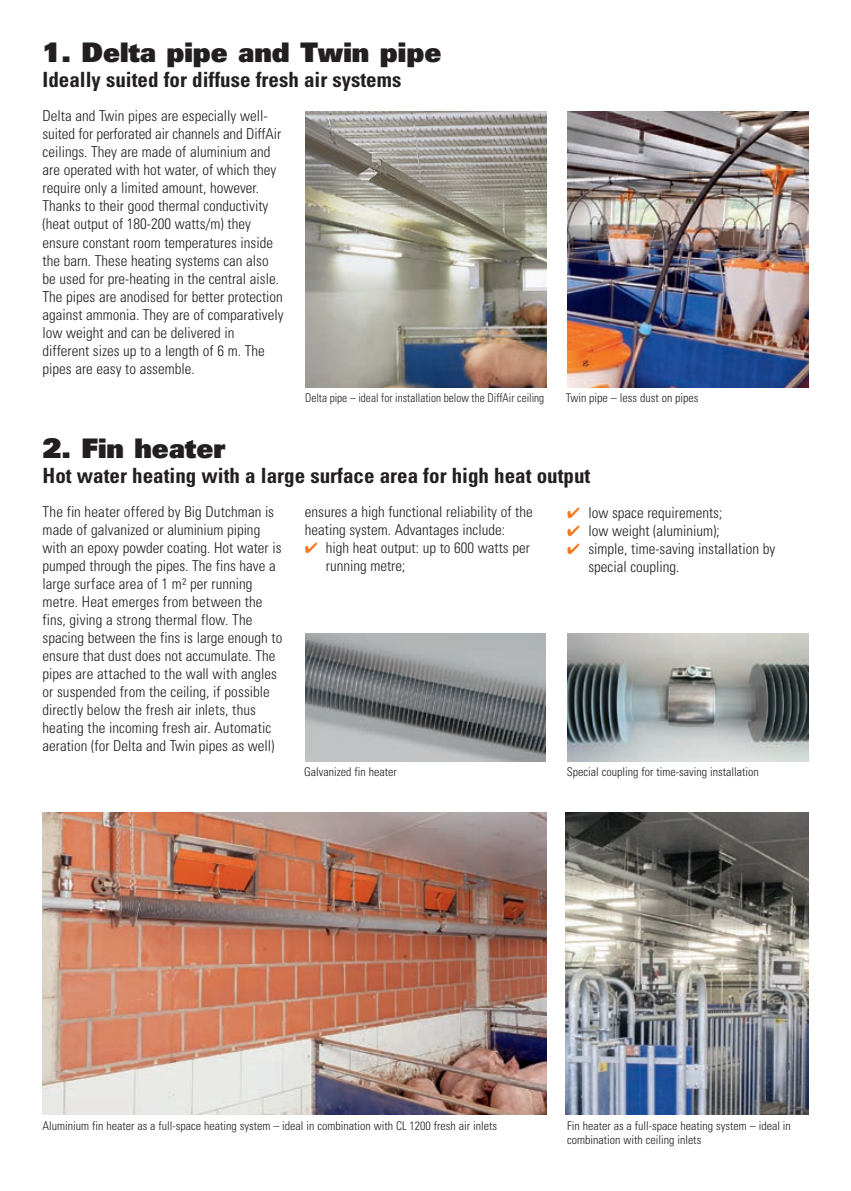
<style>
.page{position:relative;width:851px;height:1191px;background:#fff}
.page>*{position:absolute;margin:0;border:0;box-sizing:border-box;transform-origin:0 0}
.t1{font:27px "Univers LT Std X Black";color:#231f20}
.t2{font:700 condensed 21px "Univers LT Std";color:#231f20}
.t3{font:300 condensed 15px/18px "Univers LT Std";color:#231f20}
.t4{font:300 condensed 12px/14.4px "Univers LT Std";color:#231f20}
.t5{font:300 condensed 12px "Univers LT Std";color:#231f20;scale:.94 1}
.s1{color:#f47921}
</style>
<div class="page">
<img style="left:305px;top:111px;width:241px;height:277px">
<img style="left:567px;top:111px;width:241px;height:277px">
<img style="left:43px;top:812px;width:503px;height:302px">
<img style="left:566px;top:812px;width:242px;height:302px">
<img style="left:305px;top:634px;width:241px;height:127px">
<img style="left:567px;top:634px;width:240px;height:127px">
<h1 class="t1" style="left:43px;top:35px;width:400px">1. Delta pipe and Twin pipe</h1>
<h2 class="t2" style="left:43px;top:67px;width:360px">Ideally suited for diffuse fresh air systems</h2>
<p class="t3" style="left:43px;top:107px;width:242px">Delta and Twin pipes are especially well&shy;suited for perforated air channels and DiffAir ceilings. They are made of aluminium and are operated with hot water, of which they require only a limited amount, however.<br>Thanks to their good thermal conductivity (heat output of 180-200 watts/m) they ensure constant room temperatures inside the barn. These heating systems can also be used for pre-heating in the central aisle.<br>The pipes are anodised for better protection against ammonia. They are of comparatively low weight and can be delivered in different sizes up to a length of 6 m. The pipes are easy to assemble.</p>
<p class="t5" style="left:305px;top:391px;width:256px">Delta pipe – ideal for installation below the DiffAir ceiling</p>
<p class="t4" style="left:566px;top:391px;width:134px">Twin pipe – less dust on pipes</p>
<h1 class="t1" style="left:43px;top:430px;width:184px">2. Fin heater</h1>
<h2 class="t2" style="left:43px;top:462px;width:549px">Hot water heating with a large surface area for high heat output</h2>
<p class="t3" style="left:43px;top:503px;width:241px">The fin heater offered by Big Dutchman is made of galvanized or aluminium piping with an epoxy powder coating. Hot water is pumped through the pipes. The fins have a large surface area of 1 m² per running metre. Heat emerges from between the fins, giving a strong thermal flow. The spacing between the fins is large enough to ensure that dust does not accumulate. The pipes are attached to the wall with angles or suspended from the ceiling, if possible directly below the fresh air inlets, thus heating the incoming fresh air. Automatic aeration (for Delta and Twin pipes as well)</p>
<p class="t3" style="left:305px;top:503px;width:229px">ensures a high functional reliability of the heating system. Advantages include:</p>
<p class="t3" style="left:326px;top:539px;width:205px;text-indent:-21px"><span class="s1">✔</span> high heat output: up to 600 watts per running metre;</p>
<p class="t3" style="left:567px;top:503px;width:156px"><span class="s1">✔</span> low space requirements;</p>
<p class="t3" style="left:567px;top:521px;width:154px"><span class="s1">✔</span> low weight (aluminium);</p>
<p class="t3" style="left:588px;top:539px;width:188px;text-indent:-21px"><span class="s1">✔</span> simple, time-saving installation by special coupling.</p>
<p class="t4" style="left:304px;top:765px;width:94px">Galvanized fin heater</p>
<p class="t4" style="left:567px;top:765px;width:193px">Special coupling for time-saving installation</p>
<p class="t4" style="left:43px;top:1118px;width:456px">Aluminium fin heater as a full-space heating system – ideal in combination with CL 1200 fresh air inlets</p>
<p class="t4" style="left:567px;top:1118px;width:225px">Fin heater as a full-space heating system – ideal in combination with ceiling inlets</p>
</div>
